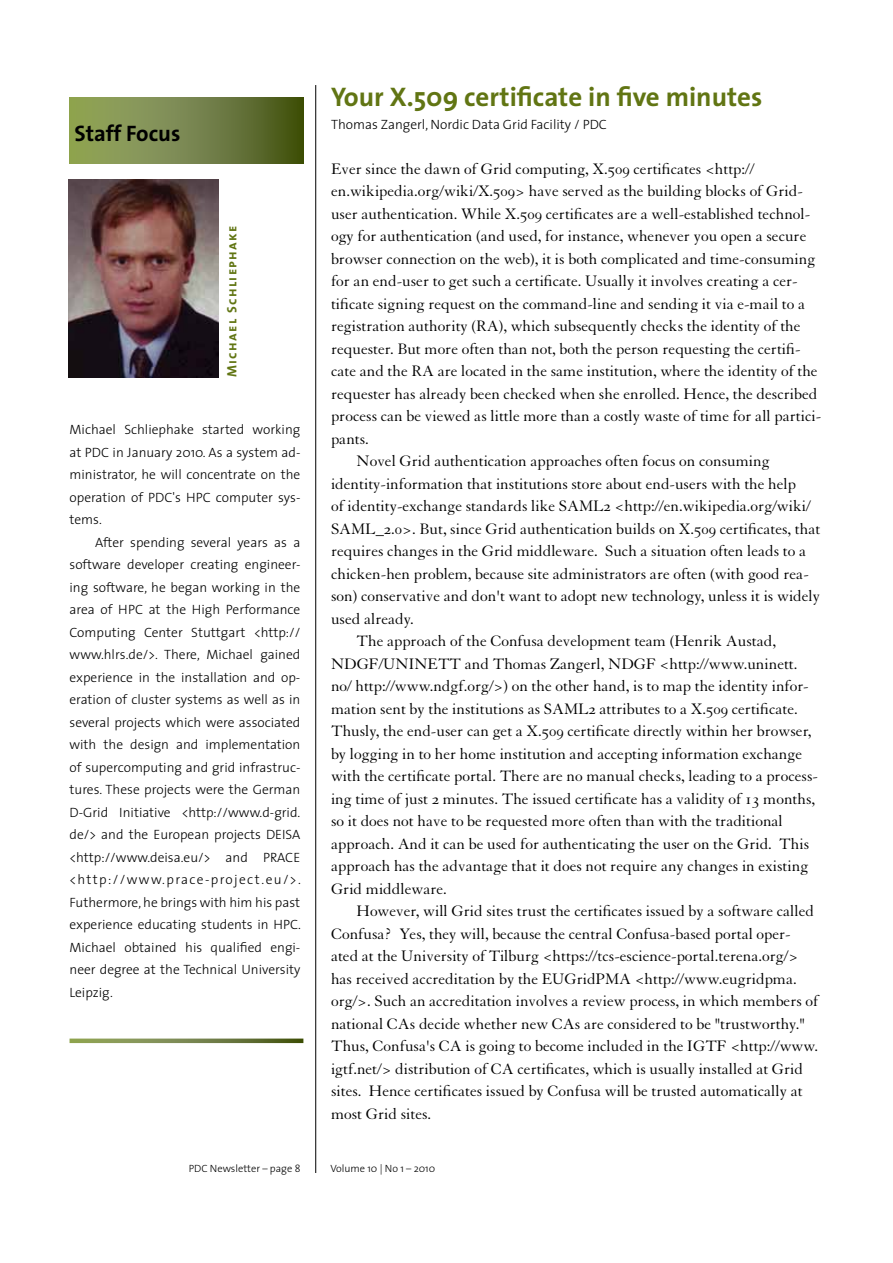
<style>
.page{position:relative;width:893px;height:1263px;background:#fff}
.page>*{position:absolute;margin:0;border:0;box-sizing:border-box;transform-origin:0 0}
.t1{font:700 27px "The Sans";color:#617513}
.t2{font:700 22.5px "The Sans";color:#000}
.t3{font:16.5px "Granjon Roman Os F";color:#000}
.t4{font:300 13.5px/22.5px "The Sans";color:#000;text-align:justify}
.t5{font:13.5px "The Sans Bold Caps";letter-spacing:.1em;color:#617513}
.t6{font:300 10.5px "The Sans";color:#000}
</style>
<div class="page">
<hr style="left:315px;top:85px;width:1px;height:1088px;background:#000">
<svg style="left:70px;top:97px;width:233px;height:67px;background:#738244"></svg>
<svg style="left:70px;top:1038px;width:233px;height:5px"></svg>
<img style="left:68px;top:179px;width:150px;height:198px">
<h2 class="t2" style="left:74px;top:114px;width:108px">Staff Focus</h2>
<p class="t5" style="left:221px;top:377px;width:153px;rotate:-90deg">Michael Schliephake</p>
<p class="t4" style="left:70px;top:418px;width:232px">Michael Schliephake started working at PDC in January 2010. As a system ad&shy;ministrator, he will concentrate on the operation of PDC's HPC computer sys&shy;tems.</p>
<p class="t4" style="left:70px;top:530px;width:233px;text-indent:26px">After spending several years as a software developer creating engineer&shy;ing software, he began working in the area of HPC at the High Performance Computing Center Stuttgart &lt;http:// www.hlrs.de/&gt;. There, Michael gained experience in the installation and op&shy;eration of cluster systems as well as in several projects which were associated with the design and implementation of supercomputing and grid infrastruc&shy;tures. These projects were the German D-Grid Initiative &lt;http://www.d-grid. de/&gt; and the European projects DEISA &lt;http://www.deisa.eu/&gt; and PRACE &lt;http://www.prace-project.eu/&gt;.<br>Futhermore, he brings with him his past experience educating students in HPC.<br>Michael obtained his qualified engi&shy;neer degree at the Technical University Leipzig.</p>
<h1 class="t1" style="left:331px;top:74px;width:433px">Your X.509 certificate in five minutes</h1>
<p class="t4" style="left:331px;top:112px;width:277px">Thomas Zangerl, Nordic Data Grid Facility / PDC</p>
<p class="t3" style="left:331px;top:160px;width:425px">Ever since the dawn of Grid computing, X.509 certificates &lt;http://</p>
<p class="t3" style="left:331px;top:182px;width:473px">en.wikipedia.org/wiki/X.509&gt; have served as the building blocks of Grid-</p>
<p class="t3" style="left:331px;top:205px;width:481px">user authentication. While X.509 certificates are a well-established technol-</p>
<p class="t3" style="left:331px;top:227px;width:477px">ogy for authentication (and used, for instance, whenever you open a secure</p>
<p class="t3" style="left:331px;top:250px;width:486px">browser connection on the web), it is both complicated and time-consuming</p>
<p class="t3" style="left:331px;top:272px;width:468px">for an end-user to get such a certificate. Usually it involves creating a cer-</p>
<p class="t3" style="left:331px;top:295px;width:476px">tificate signing request on the command-line and sending it via e-mail to a</p>
<p class="t3" style="left:331px;top:317px;width:471px">registration authority (RA), which subsequently checks the identity of the</p>
<p class="t3" style="left:331px;top:340px;width:471px">requester. But more often than not, both the person requesting the certifi-</p>
<p class="t3" style="left:331px;top:362px;width:488px">cate and the RA are located in the same institution, where the identity of the</p>
<p class="t3" style="left:331px;top:385px;width:488px">requester has already been checked when she enrolled. Hence, the described</p>
<p class="t3" style="left:331px;top:407px;width:492px">process can be viewed as little more than a costly waste of time for all partici-</p>
<p class="t3" style="left:331px;top:430px;width:39px">pants.</p>
<p class="t3" style="left:357px;top:452px;width:415px">Novel Grid authentication approaches often focus on consuming</p>
<p class="t3" style="left:331px;top:475px;width:466px">identity-information that institutions store about end-users with the help</p>
<p class="t3" style="left:331px;top:497px;width:481px">of identity-exchange standards like SAML2 &lt;http://en.wikipedia.org/wiki/</p>
<p class="t3" style="left:331px;top:520px;width:491px">SAML_2.0&gt;. But, since Grid authentication builds on X.509 certificates, that</p>
<p class="t3" style="left:331px;top:542px;width:477px">requires changes in the Grid middleware. Such a situation often leads to a</p>
<p class="t3" style="left:331px;top:565px;width:479px">chicken-hen problem, because site administrators are often (with good rea-</p>
<p class="t3" style="left:331px;top:587px;width:491px">son) conservative and don't want to adopt new technology, unless it is widely</p>
<p class="t3" style="left:331px;top:610px;width:84px">used already.</p>
<p class="t3" style="left:357px;top:632px;width:421px">The approach of the Confusa development team (Henrik Austad,</p>
<p class="t3" style="left:331px;top:655px;width:468px">NDGF/UNINETT and Thomas Zangerl, NDGF &lt;http://www.uninett.</p>
<p class="t3" style="left:331px;top:677px;width:479px">no/ http://www.ndgf.org/&gt;) on the other hand, is to map the identity infor-</p>
<p class="t3" style="left:331px;top:700px;width:468px">mation sent by the institutions as SAML2 attributes to a X.509 certificate.</p>
<p class="t3" style="left:331px;top:722px;width:482px">Thusly, the end-user can get a X.509 certificate directly within her browser,</p>
<p class="t3" style="left:331px;top:745px;width:473px">by logging in to her home institution and accepting information exchange</p>
<p class="t3" style="left:331px;top:767px;width:488px">with the certificate portal. There are no manual checks, leading to a process-</p>
<p class="t3" style="left:331px;top:790px;width:486px">ing time of just 2 minutes. The issued certificate has a validity of 13 months,</p>
<p class="t3" style="left:331px;top:812px;width:453px">so it does not have to be requested more often than with the traditional</p>
<p class="t3" style="left:331px;top:835px;width:480px">approach. And it can be used for authenticating the user on the Grid. This</p>
<p class="t3" style="left:331px;top:857px;width:479px">approach has the advantage that it does not require any changes in existing</p>
<p class="t3" style="left:331px;top:880px;width:117px">Grid middleware.</p>
<p class="t3" style="left:357px;top:902px;width:459px">However, will Grid sites trust the certificates issued by a software called</p>
<p class="t3" style="left:331px;top:925px;width:461px">Confusa? Yes, they will, because the central Confusa-based portal oper-</p>
<p class="t3" style="left:331px;top:947px;width:469px">ated at the University of Tilburg &lt;https://tcs-escience-portal.terena.org/&gt;</p>
<p class="t3" style="left:331px;top:970px;width:467px">has received accreditation by the EUGridPMA &lt;http://www.eugridpma.</p>
<p class="t3" style="left:331px;top:992px;width:489px">org/&gt;. Such an accreditation involves a review process, in which members of</p>
<p class="t3" style="left:331px;top:1015px;width:475px">national CAs decide whether new CAs are considered to be "trustworthy."</p>
<p class="t3" style="left:331px;top:1037px;width:489px">Thus, Confusa's CA is going to become included in the IGTF &lt;http://www.</p>
<p class="t3" style="left:331px;top:1060px;width:474px">igtf.net/&gt; distribution of CA certificates, which is usually installed at Grid</p>
<p class="t3" style="left:331px;top:1082px;width:473px">sites. Hence certificates issued by Confusa will be trusted automatically at</p>
<p class="t3" style="left:331px;top:1105px;width:102px">most Grid sites.</p>
<p class="t6" style="left:189px;top:1160px;width:113px">PDC Newsletter – page 8</p>
<p class="t6" style="left:330px;top:1160px;width:106px">Volume 10 | No 1 – 2010</p>
</div>
